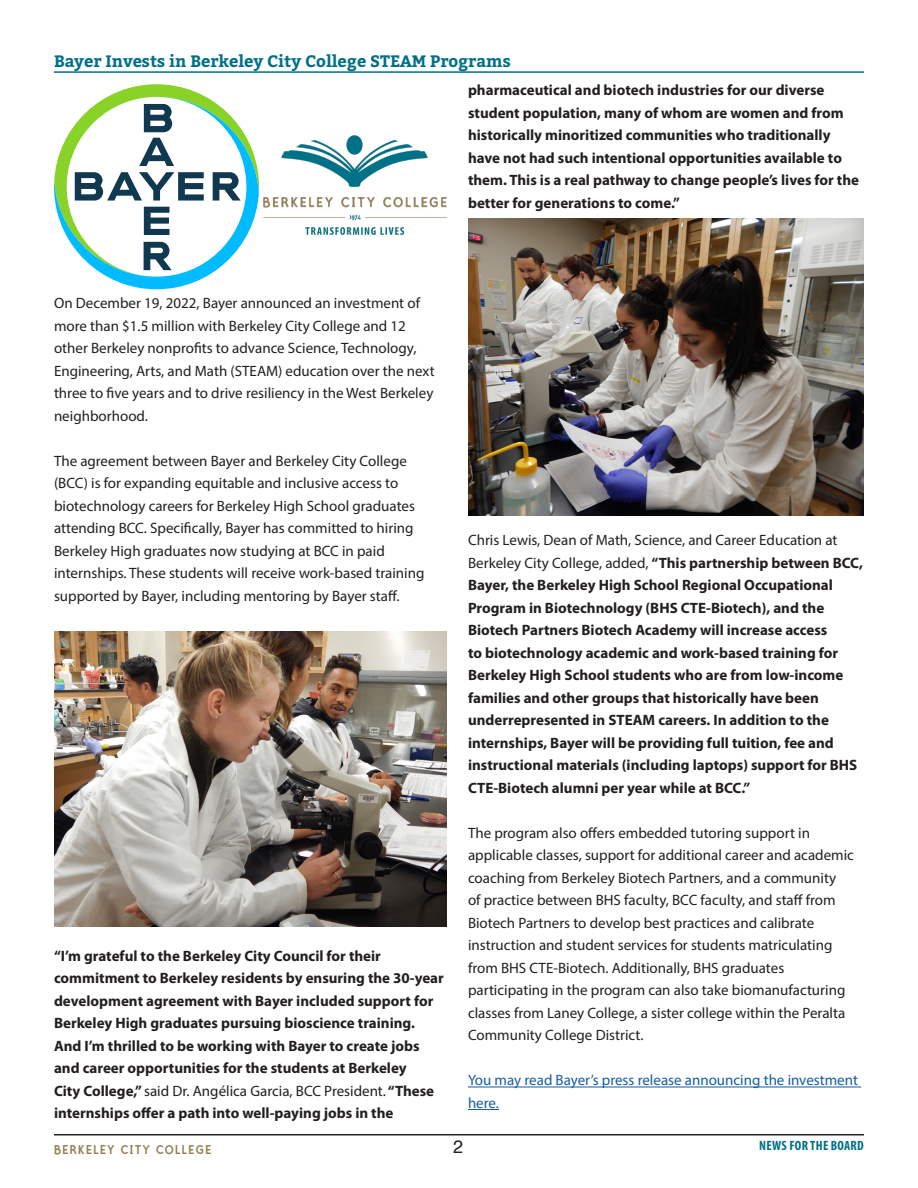
<style>
.page{position:relative;width:918px;height:1188px;background:#fff}
.page>*{position:absolute;margin:0;border:0;box-sizing:border-box;transform-origin:0 0}
.t1{font:18px "Helvetica";color:#231f20}
.Sections{font:700 16.5px "Bitter";color:#007088}
.Body{font:700 15px/22.5px "Myriad Pro";color:#231f20}
.Body-2{font:15px/22.5px "Myriad Pro";color:#231f20}
.Body-3{font:15px/22.5px "Myriad Pro";color:#175d9e}
.t2{font:15px "Polymer Bold Caps";letter-spacing:.09em;color:#947d4e}
.t3{font:700 condensed 13.5px "Myriad Pro";letter-spacing:.02em;color:#007088}
.s1{font-weight:400}
</style>
<div class="page">
<hr style="left:54px;top:1134px;width:810px;height:1px;background:#231f20">
<hr style="left:54px;top:71px;width:810px;height:2px;background:#007088">
<hr style="left:468px;top:1087px;width:393px;height:1px;background:#175d9e">
<hr style="left:468px;top:1109px;width:31px;height:1px;background:#175d9e">
<img style="left:468px;top:218px;width:396px;height:297px">
<svg style="left:54px;top:84px;width:205px;height:205px"></svg>
<img style="left:259px;top:135px;width:188px;height:100px">
<img style="left:54px;top:632px;width:393px;height:294px">
<p class="Sections" style="left:54px;top:50px;width:458px">Bayer Invests in Berkeley City College STEAM Programs</p>
<p class="Body" style="left:468px;top:79px;width:393px">pharmaceutical and biotech industries for our diverse student population, many of whom are women and from historically minoritized communities who traditionally have not had such intentional opportunities available to them. This is a real pathway to change people’s lives for the better for generations to come.”</p>
<p class="Body-2" style="left:54px;top:292px;width:382px">On December 19, 2022, Bayer announced an investment of more than $1.5 million with Berkeley City College and 12 other Berkeley nonprofits to advance Science, Technology, Engineering, Arts, and Math (STEAM) education over the next three to five years and to drive resiliency in the West Berkeley neighborhood.</p>
<p class="Body-2" style="left:54px;top:449px;width:372px">The agreement between Bayer and Berkeley City College (BCC) is for expanding equitable and inclusive access to biotechnology careers for Berkeley High School graduates attending BCC. Specifically, Bayer has committed to hiring Berkeley High graduates now studying at BCC in paid internships. These students will receive work-based training supported by Bayer, including mentoring by Bayer staff.</p>
<p class="Body" style="left:54px;top:944px;width:391px">“I’m grateful to the Berkeley City Council for their commitment to Berkeley residents by ensuring the 30-year development agreement with Bayer included support for Berkeley High graduates pursuing bioscience training.<br>And I’m thrilled to be working with Bayer to create jobs and career opportunities for the students at Berkeley<br>City College,” <span class="s1">said Dr. Angélica Garcia, BCC President.</span> “These internships offer a path into well-paying jobs in the</p>
<p class="Body" style="left:468px;top:529px;width:397px"><span class="s1">Chris Lewis, Dean of Math, Science, and Career Education at Berkeley City College, added,</span> “This partnership between BCC, Bayer, the Berkeley High School Regional Occupational Program in Biotechnology (BHS CTE-Biotech), and the Biotech Partners Biotech Academy will increase access<br>to biotechnology academic and work-based training for Berkeley High School students who are from low-income families and other groups that historically have been underrepresented in STEAM careers. In addition to the internships, Bayer will be providing full tuition, fee and instructional materials (including laptops) support for BHS CTE-Biotech alumni per year while at BCC.”</p>
<p class="Body-2" style="left:468px;top:821px;width:387px">The program also offers embedded tutoring support in applicable classes, support for additional career and academic coaching from Berkeley Biotech Partners, and a community<br>of practice between BHS faculty, BCC faculty, and staff from Biotech Partners to develop best practices and calibrate instruction and student services for students matriculating from BHS CTE-Biotech. Additionally, BHS graduates participating in the program can also take biomanufacturing classes from Laney College, a sister college within the Peralta Community College District.</p>
<p class="Body-3" style="left:468px;top:1069px;width:392px">You may read Bayer’s press release announcing the investment here.</p>
<p class="t2" style="left:54px;top:1140px;width:159px">BERKELEY CITY COLLEGE</p>
<p class="t1" style="left:453px;top:1133px;width:12px">2</p>
<p class="t3" style="left:759px;top:1137px;width:106px">NEWS FOR THE BOARD</p>
</div>
